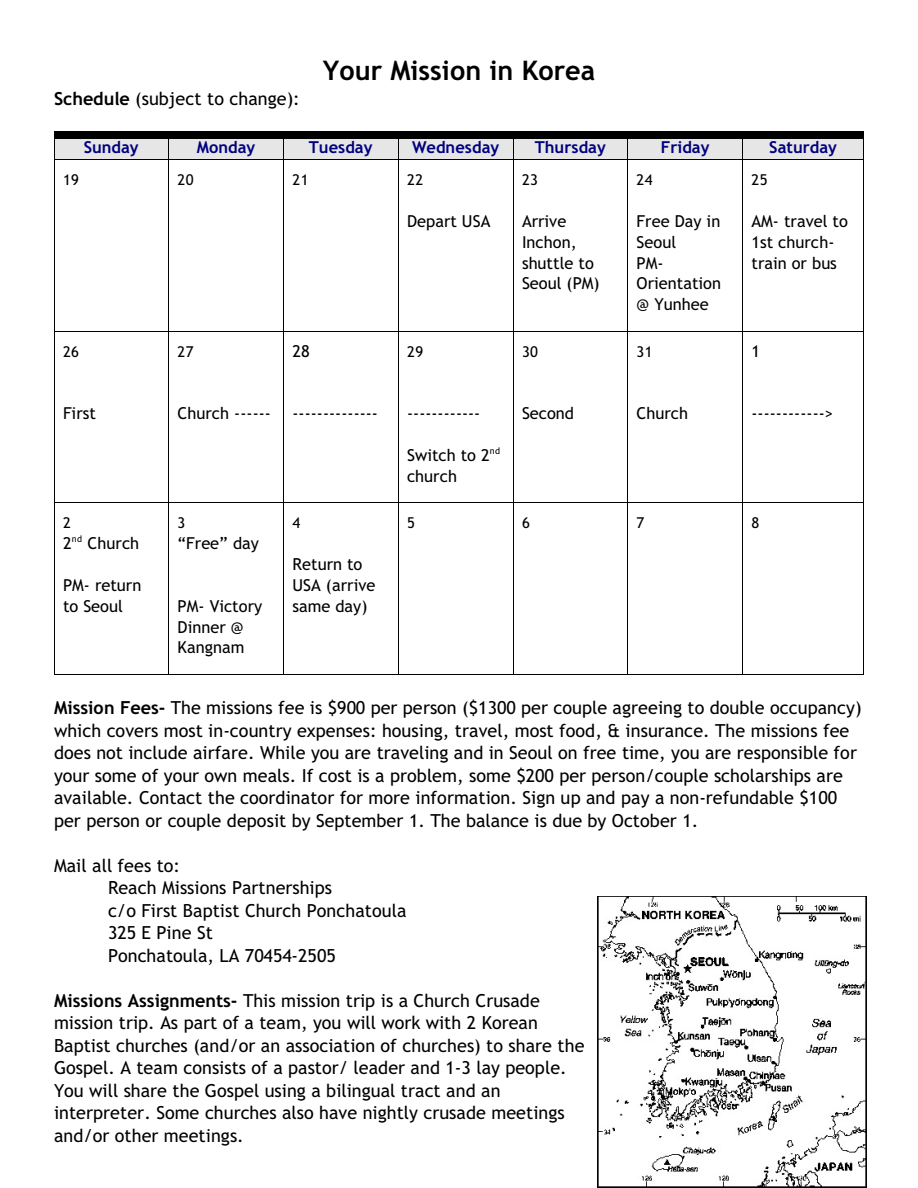
<style>
.page{position:relative;width:918px;height:1188px;background:#fff}
.page>*{position:absolute;margin:0;border:0;box-sizing:border-box;transform-origin:0 0}
.t1{font:700 27px "Trebuchet MS";color:#000}
.t2{font:18px/22.5px "Trebuchet MS";color:#000}
.t3{font:16.5px/20.9px "Trebuchet MS";color:#000}
.t4{font:700 16.5px "Trebuchet MS";color:#000080}
.t5{font:15px "Trebuchet MS";letter-spacing:.03em;color:#000}
.t6{font:9px "Trebuchet MS";color:#000}
.s1{font-weight:700}
</style>
<div class="page">
<div style="left:54px;top:131px;width:115px;height:28px;background:#e6e6e6"></div>
<div style="left:54px;top:131px;width:115px;height:7px;background:#000"></div>
<div style="left:169px;top:131px;width:114px;height:28px;background:#e6e6e6"></div>
<div style="left:169px;top:131px;width:114px;height:7px;background:#000"></div>
<div style="left:284px;top:131px;width:114px;height:28px;background:#e6e6e6"></div>
<div style="left:284px;top:131px;width:114px;height:7px;background:#000"></div>
<div style="left:398px;top:131px;width:115px;height:28px;background:#e6e6e6"></div>
<div style="left:398px;top:131px;width:115px;height:7px;background:#000"></div>
<div style="left:513px;top:131px;width:115px;height:28px;background:#e6e6e6"></div>
<div style="left:513px;top:131px;width:115px;height:7px;background:#000"></div>
<div style="left:628px;top:131px;width:114px;height:28px;background:#e6e6e6"></div>
<div style="left:628px;top:131px;width:114px;height:7px;background:#000"></div>
<div style="left:742px;top:131px;width:122px;height:28px;background:#e6e6e6"></div>
<div style="left:742px;top:131px;width:122px;height:7px;background:#000"></div>
<img style="left:597px;top:896px;width:269px;height:291px">
<h1 class="t1" style="left:323px;top:61px;width:274px">Your Mission in Korea</h1>
<p class="t2" style="left:54px;top:89px;width:247px"><span class="s1">Schedule</span> (subject to change):</p>
<p class="t4" style="left:84px;top:141px;width:57px">Sunday</p>
<p class="t4" style="left:197px;top:141px;width:60px">Monday</p>
<p class="t4" style="left:309px;top:141px;width:65px">Tuesday</p>
<p class="t4" style="left:412px;top:141px;width:89px">Wednesday</p>
<p class="t4" style="left:535px;top:141px;width:73px">Thursday</p>
<p class="t4" style="left:661px;top:141px;width:50px">Friday</p>
<p class="t4" style="left:769px;top:141px;width:69px">Saturday</p>
<p class="t5" style="left:63px;top:174px;width:18px">19</p>
<p class="t5" style="left:178px;top:174px;width:18px">20</p>
<p class="t5" style="left:292px;top:174px;width:18px">21</p>
<p class="t5" style="left:407px;top:174px;width:18px">22</p>
<p class="t3" style="left:407px;top:212px;width:85px">Depart USA</p>
<p class="t5" style="left:522px;top:174px;width:18px">23</p>
<p class="t3" style="left:522px;top:212px;width:79px">Arrive<br>Inchon, shuttle to<br>Seoul (PM)</p>
<p class="t5" style="left:637px;top:174px;width:18px">24</p>
<p class="t3" style="left:637px;top:212px;width:86px">Free Day in<br>Seoul<br>PM-<br>Orientation @ Yunhee</p>
<p class="t5" style="left:752px;top:174px;width:18px">25</p>
<p class="t3" style="left:752px;top:212px;width:98px">AM- travel to<br>1st church&shy;train or bus</p>
<p class="t5" style="left:63px;top:346px;width:18px">26</p>
<p class="t5" style="left:178px;top:346px;width:18px">27</p>
<p class="t3" style="left:292px;top:342px;width:19px">28</p>
<p class="t5" style="left:407px;top:346px;width:18px">29</p>
<p class="t5" style="left:522px;top:346px;width:18px">30</p>
<p class="t5" style="left:637px;top:346px;width:18px">31</p>
<p class="t3" style="left:752px;top:342px;width:10px">1</p>
<p class="t3" style="left:63px;top:404px;width:34px">First</p>
<p class="t3" style="left:178px;top:404px;width:95px">Church ------</p>
<p class="t3" style="left:292px;top:404px;width:87px">--------------</p>
<p class="t3" style="left:407px;top:404px;width:75px">------------</p>
<p class="t3" style="left:407px;top:446px;width:95px">Switch to 2<sup>nd </sup>church</p>
<p class="t3" style="left:522px;top:404px;width:54px">Second</p>
<p class="t3" style="left:637px;top:404px;width:53px">Church</p>
<p class="t3" style="left:752px;top:404px;width:84px">------------&gt;</p>
<p class="t5" style="left:63px;top:517px;width:9px">2</p>
<p class="t3" style="left:63px;top:534px;width:78px">2 Church</p>
<p class="t6" style="left:72px;top:535px;width:12px">nd</p>
<p class="t3" style="left:63px;top:576px;width:80px">PM- return to Seoul</p>
<p class="t5" style="left:178px;top:517px;width:9px">3</p>
<p class="t3" style="left:178px;top:534px;width:83px">“Free” day</p>
<p class="t3" style="left:178px;top:597px;width:86px">PM- Victory<br>Dinner @<br>Kangnam</p>
<p class="t5" style="left:292px;top:517px;width:9px">4</p>
<p class="t3" style="left:292px;top:555px;width:84px">Return to<br>USA (arrive same day)</p>
<p class="t5" style="left:407px;top:517px;width:9px">5</p>
<p class="t5" style="left:522px;top:517px;width:9px">6</p>
<p class="t5" style="left:637px;top:517px;width:9px">7</p>
<p class="t5" style="left:752px;top:517px;width:9px">8</p>
<p class="t2" style="left:54px;top:698px;width:809px"><span class="s1">Mission Fees-</span> The missions fee is $900 per person ($1300 per couple agreeing to double occupancy) which covers most in-country expenses: housing, travel, most food, &amp; insurance. The missions fee does not include airfare. While you are traveling and in Seoul on free time, you are responsible for your some of your own meals. If cost is a problem, some $200 per person/couple scholarships are available. Contact the coordinator for more information. Sign up and pay a non-refundable $100 per person or couple deposit by September 1. The balance is due by October 1.</p>
<p class="t2" style="left:108px;top:856px;width:300px;text-indent:-54px">Mail all fees to:<br>Reach Missions Partnerships<br>c/o First Baptist Church Ponchatoula<br>325 E Pine St<br>Ponchatoula, LA 70454-2505</p>
<p class="t2" style="left:54px;top:991px;width:532px"><span class="s1">Missions Assignments-</span> This mission trip is a Church Crusade mission trip. As part of a team, you will work with 2 Korean Baptist churches (and/or an association of churches) to share the Gospel. A team consists of a pastor/ leader and 1-3 lay people.<br>You will share the Gospel using a bilingual tract and an interpreter. Some churches also have nightly crusade meetings and/or other meetings.</p>
</div>
